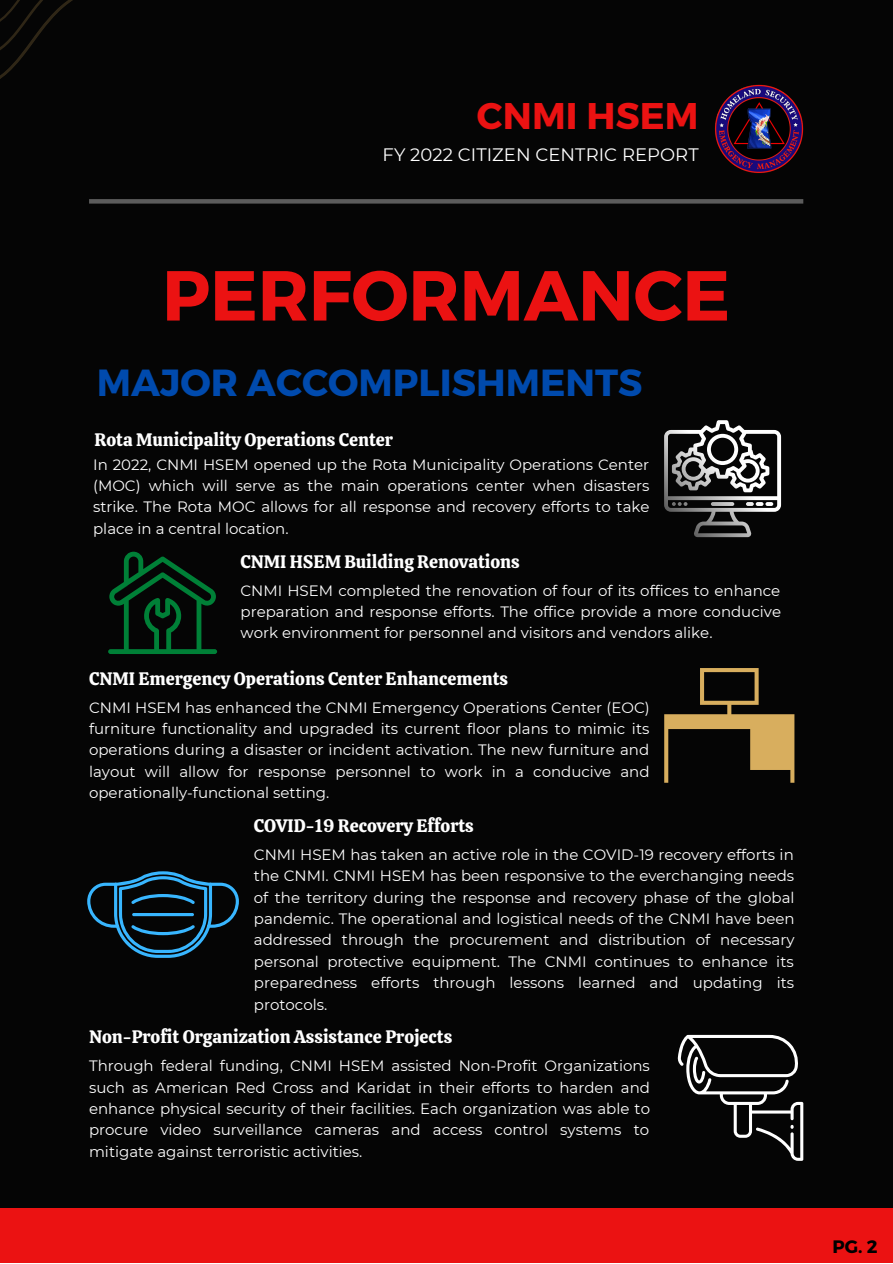
<style>
.page{position:relative;width:893px;height:1264px;background:#fff}
.page>*{position:absolute;margin:0;border:0;box-sizing:border-box;transform-origin:0 0}
.t1{font:700 70.65px "Montserrat";color:#eb1212}
.t2{font:700 37.65px "Montserrat";color:#004aad}
.t3{font:700 37.05px "Montserrat";letter-spacing:.005em;color:#eb1212}
.t4{font:18px "Calistoga";color:#fff}
.t5{font:18px "Montserrat";letter-spacing:.005em;color:#fff}
.t6{font:700 18px "Montserrat";color:#000}
.t7{font:15px/21.3px "Montserrat";color:#fff;text-align:justify}
</style>
<div class="page">
<div style="left:0;top:0;width:892px;height:1262px;background:#050505"></div>
<hr style="left:89px;top:199px;width:714px;height:4px;background:#5c5c5c">
<div style="left:0;top:1208px;width:892px;height:54px;background:#eb1212"></div>
<svg style="left:0;top:0;width:73px;height:79px"></svg>
<img style="left:715px;top:84px;width:88px;height:89px">
<svg style="left:664px;top:420px;width:117px;height:117px"></svg>
<svg style="left:108px;top:551px;width:109px;height:103px"></svg>
<svg style="left:664px;top:668px;width:130px;height:114px"></svg>
<svg style="left:677px;top:1034px;width:126px;height:126px"></svg>
<svg style="left:87px;top:871px;width:152px;height:86px"></svg>
<hr style="left:132px;top:913px;width:62px;height:3px;background:#38b6ff;border-radius:2px">
<h3 class="t3" style="left:477px;top:91px;width:223px">CNMI HSEM</h3>
<p class="t5" style="left:382px;top:144px;width:317px">FY 2022 CITIZEN CENTRIC REPORT</p>
<h1 class="t1" style="left:162px;top:249px;width:569px">PERFORMANCE</h1>
<h2 class="t2" style="left:97px;top:358px;width:547px">MAJOR ACCOMPLISHMENTS</h2>
<p class="t4" style="left:95px;top:427px;width:300px">Rota Municipality Operations Center</p>
<p class="t7" style="left:93px;top:453px;width:558px">In 2022, CNMI HSEM opened up the Rota Municipality Operations Center (MOC) which will serve as the main operations center when disasters strike. The Rota MOC allows for all response and recovery efforts to take place in a central location.</p>
<p class="t4" style="left:240px;top:549px;width:281px">CNMI HSEM Building Renovations</p>
<p class="t7" style="left:240px;top:579px;width:542px">CNMI HSEM completed the renovation of four of its offices to enhance preparation and response efforts. The office provide a more conducive work environment for personnel and visitors and vendors alike.</p>
<p class="t4" style="left:89px;top:666px;width:420px">CNMI Emergency Operations Center Enhancements</p>
<p class="t7" style="left:89px;top:696px;width:562px">CNMI HSEM has enhanced the CNMI Emergency Operations Center (EOC) furniture functionality and upgraded its current floor plans to mimic its operations during a disaster or incident activation. The new furniture and layout will allow for response personnel to work in a conducive and operationally-functional setting.</p>
<p class="t4" style="left:254px;top:814px;width:221px">COVID-19 Recovery Efforts</p>
<p class="t7" style="left:254px;top:843px;width:542px">CNMI HSEM has taken an active role in the COVID-19 recovery efforts in the CNMI. CNMI HSEM has been responsive to the everchanging needs of the territory during the response and recovery phase of the global pandemic. The operational and logistical needs of the CNMI have been addressed through the procurement and distribution of necessary personal protective equipment. The CNMI continues to enhance its preparedness efforts through lessons learned and updating its protocols.</p>
<p class="t4" style="left:89px;top:1025px;width:364px">Non-Profit Organization Assistance Projects</p>
<p class="t7" style="left:89px;top:1055px;width:562px">Through federal funding, CNMI HSEM assisted Non-Profit Organizations such as American Red Cross and Karidat in their efforts to harden and enhance physical security of their facilities. Each organization was able to procure video surveillance cameras and access control systems to mitigate against terroristic activities.</p>
<p class="t6" style="left:832px;top:1235px;width:46px">PG. 2</p>
</div>
